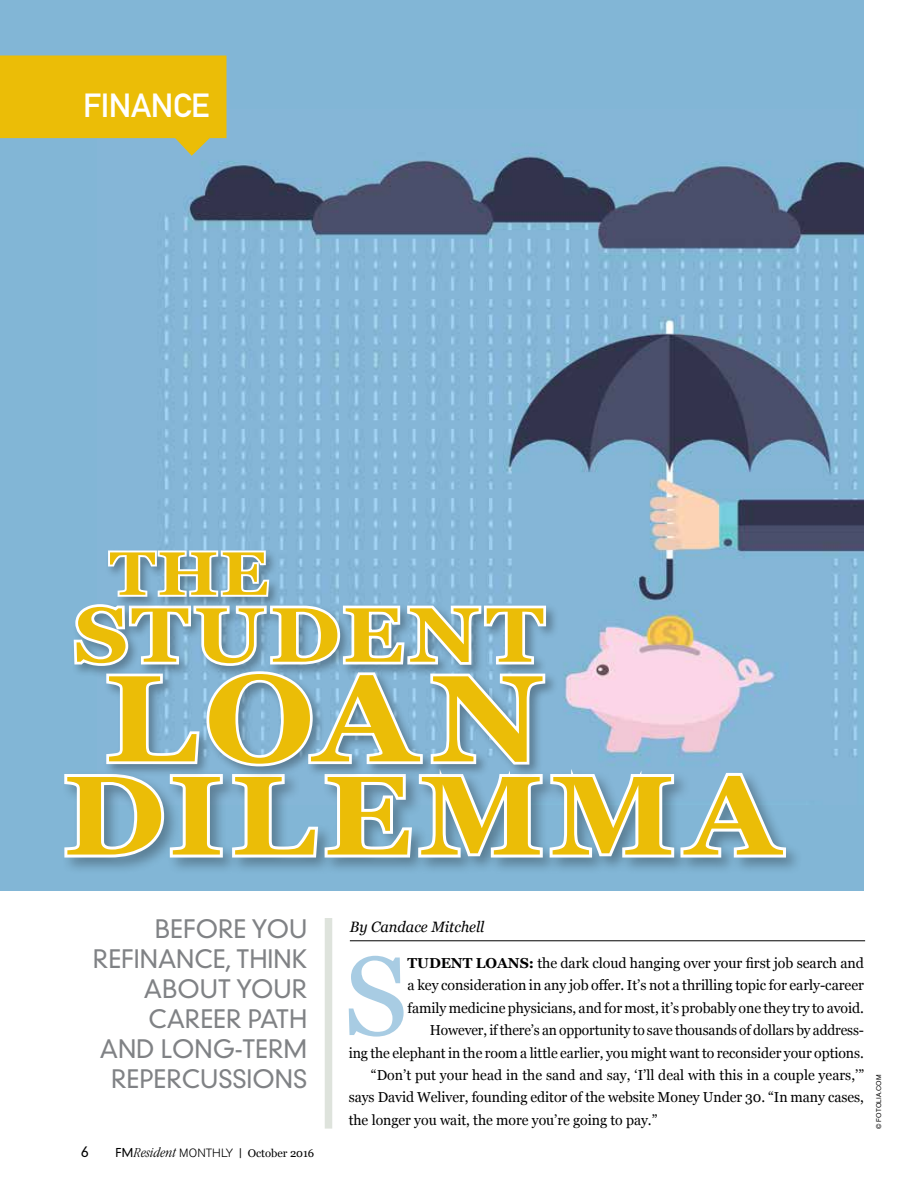
<style>
.page{position:relative;width:918px;height:1188px;background:#fff}
.page>*{position:absolute;margin:0;border:0;box-sizing:border-box;transform-origin:0 0}
.t1{font:700 122.7px "Georgia";color:#ebbd07;scale:1.09 1}
.t2{font:700 111.9px "Georgia";letter-spacing:.06em;color:#ebbd07;scale:1.09 1}
.t3{font:111.75px "Georgia";color:#a8cce3}
.t4{font:700 77.1px "Georgia";letter-spacing:.06em;color:#ebbd07;scale:1.09 1}
.t5{font:700 61.2px "Georgia";color:#ebbd07;scale:1.09 1}
.t6{font:33px "DIN Mittelschrift";letter-spacing:-.01em;color:#fff}
.t7{font:300 24.6px/30px "DIN Neuzeit Grotesk";color:#808285;text-align:right}
.t8{font:italic 15px "Georgia";color:#000}
.t9{font:14.4px "Georgia";letter-spacing:-.005em;color:#000}
.t10{font:14.4px "Georgia";letter-spacing:-.005em;color:#000;scale:.96 1}
.t11{font:300 14.25px "DIN Neuzeit Grotesk";color:#000}
.t12{font:11.1px "Georgia";letter-spacing:-.005em;color:#000}
.t13{font:6.75px "Akzidenz Grotesk";color:#000}
.s1{font-weight:700}
.s2{font-family:"DIN Neuzeit Grotesk";font-weight:300;font-size:11.85px}
.s3{font-family:"ITC Garamond MM It 300 400";font-size:14.1px}
.s4{font-family:"Akzidenz Grotesk BE";font-weight:300;font-size:11.85px}
.s5{font-weight:700;font-size:10.35px}
</style>
<div class="page">
<div style="left:0;top:0;width:864px;height:891px;background:#82b6d6"></div>
<img style="left:164px;top:110px;width:700px;height:646px">
<svg style="left:0;top:55px;width:226px;height:101px"></svg>
<hr style="left:350px;top:940px;width:515px;height:1px;background:#000">
<div style="left:325px;top:918px;width:7px;height:211px;background:#dee3dc"></div>
<div style="left:61px;top:768px;width:742px;height:107px;background:#000;opacity:.3"></div>
<svg style="left:61px;top:549px;width:728px;height:312px"></svg>
<h3 class="t6" style="left:83px;top:86px;width:128px">FINANCE</h3>
<h3 class="t5" style="left:110px;top:527px;width:147px">THE</h3>
<h3 class="t4" style="left:74px;top:577px;width:433px">STUDENT</h3>
<h1 class="t1" style="left:105px;top:626px;width:405px">LOAN</h1>
<h2 class="t2" style="left:63px;top:731px;width:659px">DILEMMA</h2>
<h3 class="t7" style="left:155px;top:914px;width:154px">BEFORE YOU</h3>
<p class="t8" style="left:350px;top:915px;width:136px">By Candace Mitchell</p>
<h3 class="t7" style="left:93px;top:944px;width:216px">REFINANCE, THINK<br>ABOUT YOUR<br>CAREER PATH<br>AND LONG-TERM<br>REPERCUSSIONS</h3>
<h3 class="t3" style="left:343px;top:915px;width:66px">S</h3>
<p class="t9" style="left:408px;top:952px;width:458px"><span class="s1">TUDENT LOANS:</span> the dark cloud hanging over your first job search and</p>
<p class="t9" style="left:408px;top:975px;width:458px">a key consideration in any job offer. It’s not a thrilling topic for early-career</p>
<p class="t9" style="left:408px;top:997px;width:458px">family medicine physicians, and for most, it’s probably one they try to avoid.</p>
<p class="t10" style="left:430px;top:1020px;width:454px">However, if there’s an opportunity to save thousands of dollars by address-</p>
<p class="t9" style="left:349px;top:1042px;width:517px">ing the elephant in the room a little earlier, you might want to reconsider your options.</p>
<p class="t9" style="left:371px;top:1065px;width:495px">“Don’t put your head in the sand and say, ‘I’ll deal with this in a couple years,’”</p>
<p class="t9" style="left:349px;top:1087px;width:517px">says David Weliver, founding editor of the website Money Under 30. “In many cases,</p>
<p class="t9" style="left:349px;top:1110px;width:310px">the longer you wait, the more you’re going to pay.”</p>
<p class="t11" style="left:81px;top:1144px;width:9px">6</p>
<p class="t12" style="left:116px;top:1145px;width:200px"><span class="s2">FM</span><span class="s3">Resident</span> <span class="s4">MONTHLY</span> <span class="s5">|</span> October 2016</p>
<p class="t13" style="left:875px;top:1129px;width:56px;rotate:-90deg">© FOTOLIA.COM</p>
</div>
